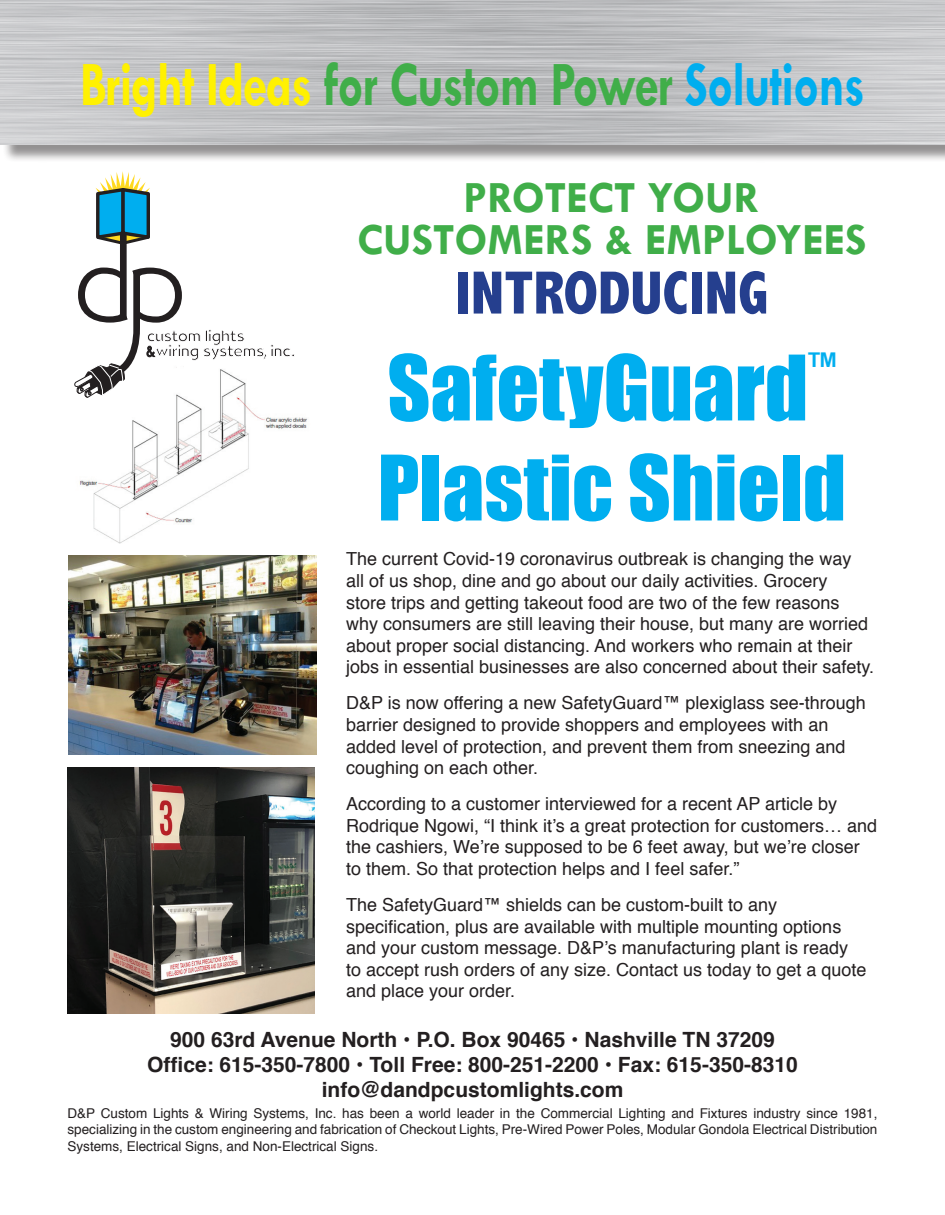
<style>
.page{position:relative;width:945px;height:1215px;background:#fff}
.page>*{position:absolute;margin:0;border:0;box-sizing:border-box;transform-origin:0 0}
.t1{font:83.4px "Impact";color:#00aeef}
.t2{font:700 63.9px "Tw Cen";letter-spacing:-.02em;color:#40ae49;scale:.78 1}
.t3{font:800 condensed 61.5px "Abadi";color:#253f8e}
.t4{font:700 45px/42px "Tw Cen";color:#40ae49;text-align:center}
.t5{font:35.85px "Impact";color:#00aeef}
.t6{font:700 21px/25.2px "Helvetica";color:#231f20;text-align:center}
.t7{font:18px/21.6px "Helvetica";color:#231f20}
.t8{font:13.5px/16.2px "Helvetica";color:#231f20;text-align:justify}
.s1{color:#fff101}
.s2{color:#00aeef}
</style>
<div class="page">
<img style="left:79px;top:398px;width:229px;height:146px">
<div style="left:2px;top:2px;width:943px;height:161px;background:#231f20;opacity:.75"></div>
<img style="left:0;top:0;width:945px;height:145px">
<svg style="left:74px;top:171px;width:221px;height:227px"></svg>
<img style="left:69px;top:555px;width:247px;height:200px">
<img style="left:68px;top:768px;width:247px;height:246px">
<h2 class="t2" style="left:80px;top:46px;width:1008px"><span class="s1">Bright Ideas</span> for Custom Power <span class="s2">Solutions</span></h2>
<h3 class="t4" style="left:357px;top:175px;width:511px">PROTECT YOUR<br>CUSTOMERS &amp; EMPLOYEES</h3>
<h3 class="t3" style="left:455px;top:257px;width:315px">INTRODUCING</h3>
<h1 class="t1" style="left:387px;top:323px;width:422px">SafetyGuard</h1>
<h3 class="t5" style="left:808px;top:340px;width:30px">™</h3>
<h1 class="t1" style="left:378px;top:423px;width:470px">Plastic Shield</h1>
<p class="t7" style="left:346px;top:549px;width:529px">The current Covid-19 coronavirus outbreak is changing the way<br>all of us shop, dine and go about our daily activities. Grocery<br>store trips and getting takeout food are two of the few reasons why consumers are still leaving their house, but many are worried about proper social distancing. And workers who remain at their jobs in essential businesses are also concerned about their safety.</p>
<p class="t7" style="left:346px;top:693px;width:521px">D&amp;P is now offering a new SafetyGuard™ plexiglass see-through barrier designed to provide shoppers and employees with an added level of protection, and prevent them from sneezing and coughing on each other.</p>
<p class="t7" style="left:346px;top:794px;width:532px">According to a customer interviewed for a recent AP article by Rodrique Ngowi, “I think it’s a great protection for customers… and the cashiers, We’re supposed to be 6 feet away, but we’re closer to them. So that protection helps and I feel safer.”</p>
<p class="t7" style="left:346px;top:894px;width:522px">The SafetyGuard™ shields can be custom-built to any specification, plus are available with multiple mounting options and your custom message. D&amp;P’s manufacturing plant is ready to accept rush orders of any size. Contact us today to get a quote and place your order.</p>
<p class="t6" style="left:147px;top:1027px;width:652px">900 63rd Avenue North • P.O. Box 90465 • Nashville TN 37209<br>Office: 615-350-7800 • Toll Free: 800-251-2200 • Fax: 615-350-8310 info@dandpcustomlights.com</p>
<p class="t8" style="left:68px;top:1106px;width:811px">D&amp;P Custom Lights &amp; Wiring Systems, Inc. has been a world leader in the Commercial Lighting and Fixtures industry since 1981, specializing in the custom engineering and fabrication of Checkout Lights, Pre-Wired Power Poles, Modular Gondola Electrical Distribution Systems, Electrical Signs, and Non-Electrical Signs.</p>
</div>
